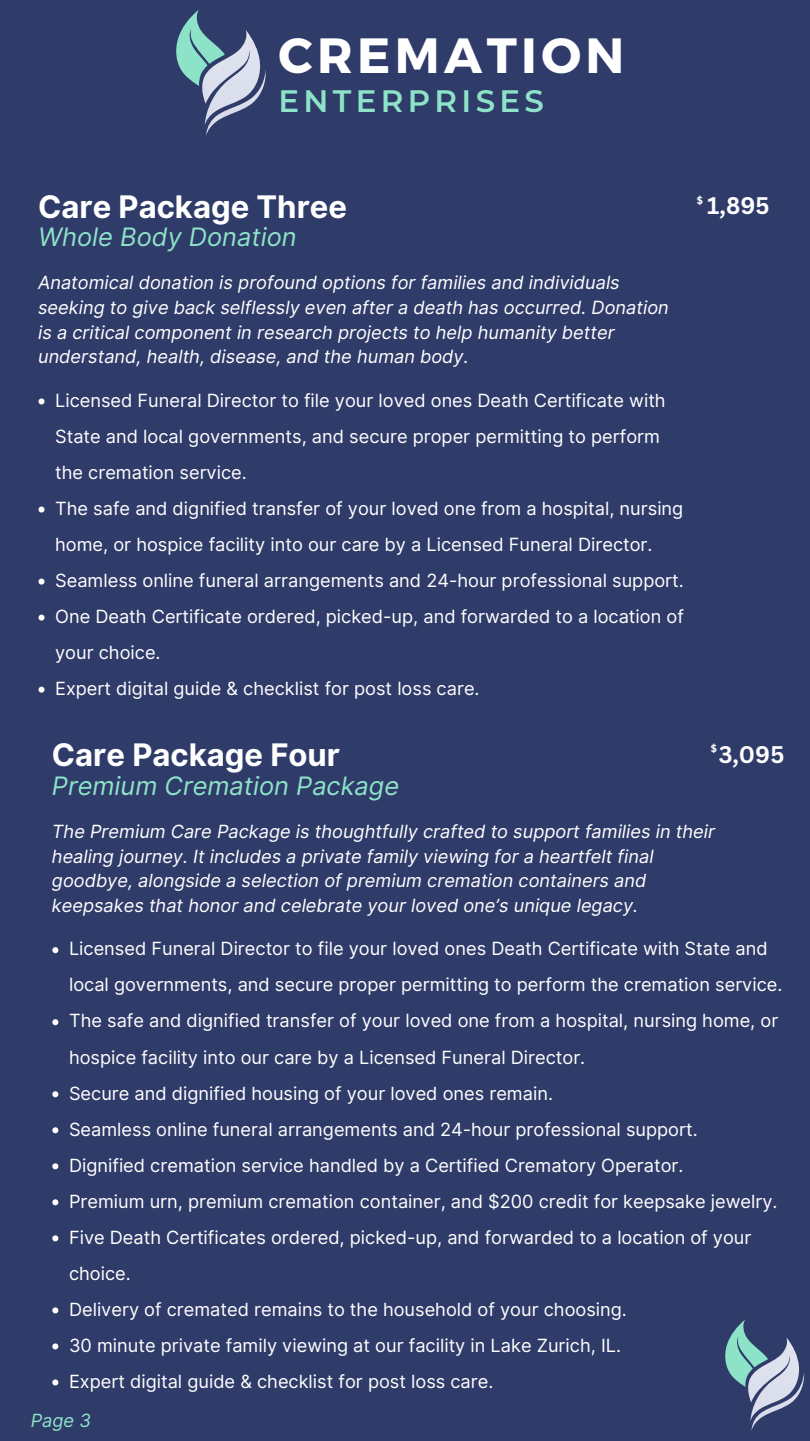
<style>
.page{position:relative;width:810px;height:1441px;background:#fff}
.page>*{position:absolute;margin:0;border:0;box-sizing:border-box;transform-origin:0 0}
.t1{font:700 49.4px "Montserrat";letter-spacing:.09em;color:#fff}
.t2{font:700 31.1px "Inter";color:#fff}
.t3{font:600 30.9px "Montserrat";letter-spacing:.14em;color:#8de3c8}
.t4{font:italic 25.4px "Inter";color:#8de3c8}
.t5{font:700 23.4px "Canva Sans";color:#fff}
.t6{font:18.2px/36px "Inter";color:#fff}
.t7{font:italic 18.2px/24.8px "Inter";color:#fff}
.t8{font:italic 18.2px "Inter";color:#8de3c8}
.t9{font:700 10.1px "Canva Sans";color:#fff}
</style>
<div class="page">
<div style="left:0;top:0;width:810px;height:1440px;background:#2f3b69"></div>
<svg style="left:176px;top:10px;width:90px;height:126px"></svg>
<svg style="left:39px;top:398px;width:6px;height:6px"></svg>
<svg style="left:39px;top:506px;width:6px;height:6px"></svg>
<svg style="left:39px;top:578px;width:6px;height:6px"></svg>
<svg style="left:39px;top:614px;width:6px;height:6px"></svg>
<svg style="left:39px;top:686px;width:6px;height:6px"></svg>
<svg style="left:725px;top:1320px;width:80px;height:110px"></svg>
<svg style="left:52px;top:947px;width:6px;height:6px"></svg>
<svg style="left:52px;top:1019px;width:6px;height:6px"></svg>
<svg style="left:52px;top:1091px;width:6px;height:6px"></svg>
<svg style="left:52px;top:1127px;width:6px;height:6px"></svg>
<svg style="left:52px;top:1163px;width:6px;height:6px"></svg>
<svg style="left:52px;top:1199px;width:6px;height:6px"></svg>
<svg style="left:52px;top:1235px;width:6px;height:6px"></svg>
<svg style="left:52px;top:1307px;width:6px;height:6px"></svg>
<svg style="left:52px;top:1343px;width:6px;height:6px"></svg>
<svg style="left:52px;top:1379px;width:6px;height:6px"></svg>
<p class="t1" style="left:279px;top:23px;width:347px">CREMATION</p>
<h1 class="t3" style="left:279px;top:82px;width:267px">ENTERPRISES</h1>
<h2 class="t2" style="left:38px;top:188px;width:311px">Care Package Three</h2>
<p class="t4" style="left:38px;top:222px;width:260px">Whole Body Donation</p>
<p class="t7" style="left:38px;top:270px;width:632px">Anatomical donation is profound options for families and individuals seeking to give back selflessly even after a death has occurred. Donation is a critical component in research projects to help humanity better understand, health, disease, and the human body.</p>
<h3 class="t6" style="left:55px;top:382px;width:612px">Licensed Funeral Director to file your loved ones Death Certificate with<br>State and local governments, and secure proper permitting to perform the cremation service.</h3>
<h5 class="t6" style="left:55px;top:490px;width:630px">The safe and dignified transfer of your loved one from a hospital, nursing home, or hospice facility into our care by a Licensed Funeral Director.</h5>
<p class="t6" style="left:55px;top:562px;width:630px">Seamless online funeral arrangements and 24-hour professional support.</p>
<p class="t6" style="left:55px;top:598px;width:630px">One Death Certificate ordered, picked-up, and forwarded to a location of your choice.</p>
<p class="t6" style="left:55px;top:670px;width:426px">Expert digital guide &amp; checklist for post loss care.</p>
<p class="t9" style="left:697px;top:193px;width:8px">$</p>
<p class="t5" style="left:707px;top:189px;width:64px">1,895</p>
<p class="t2" style="left:52px;top:736px;width:290px">Care Package Four</p>
<p class="t4" style="left:52px;top:770px;width:349px">Premium Cremation Package</p>
<p class="t9" style="left:711px;top:741px;width:8px">$</p>
<p class="t5" style="left:719px;top:737px;width:67px">3,095</p>
<p class="t7" style="left:52px;top:818px;width:665px">The Premium Care Package is thoughtfully crafted to support families in their healing journey. It includes a private family viewing for a heartfelt final goodbye, alongside a selection of premium cremation containers and keepsakes that honor and celebrate your loved one’s unique legacy.</p>
<h3 class="t6" style="left:69px;top:930px;width:715px">Licensed Funeral Director to file your loved ones Death Certificate with State and local governments, and secure proper permitting to perform the cremation service.</h3>
<h5 class="t6" style="left:69px;top:1002px;width:711px">The safe and dignified transfer of your loved one from a hospital, nursing home, or hospice facility into our care by a Licensed Funeral Director.</h5>
<p class="t6" style="left:69px;top:1074px;width:485px">Secure and dignified housing of your loved ones remain.</p>
<p class="t6" style="left:69px;top:1110px;width:630px">Seamless online funeral arrangements and 24-hour professional support.</p>
<p class="t6" style="left:69px;top:1146px;width:616px">Dignified cremation service handled by a Certified Crematory Operator.</p>
<p class="t6" style="left:69px;top:1182px;width:710px">Premium urn, premium cremation container, and $200 credit for keepsake jewelry.</p>
<p class="t6" style="left:69px;top:1218px;width:684px">Five Death Certificates ordered, picked-up, and forwarded to a location of your choice.</p>
<p class="t6" style="left:69px;top:1290px;width:559px">Delivery of cremated remains to the household of your choosing.</p>
<p class="t6" style="left:69px;top:1326px;width:554px">30 minute private family viewing at our facility in Lake Zurich, IL.</p>
<p class="t6" style="left:69px;top:1362px;width:426px">Expert digital guide &amp; checklist for post loss care.</p>
<p class="t8" style="left:31px;top:1408px;width:62px">Page 3</p>
</div>
